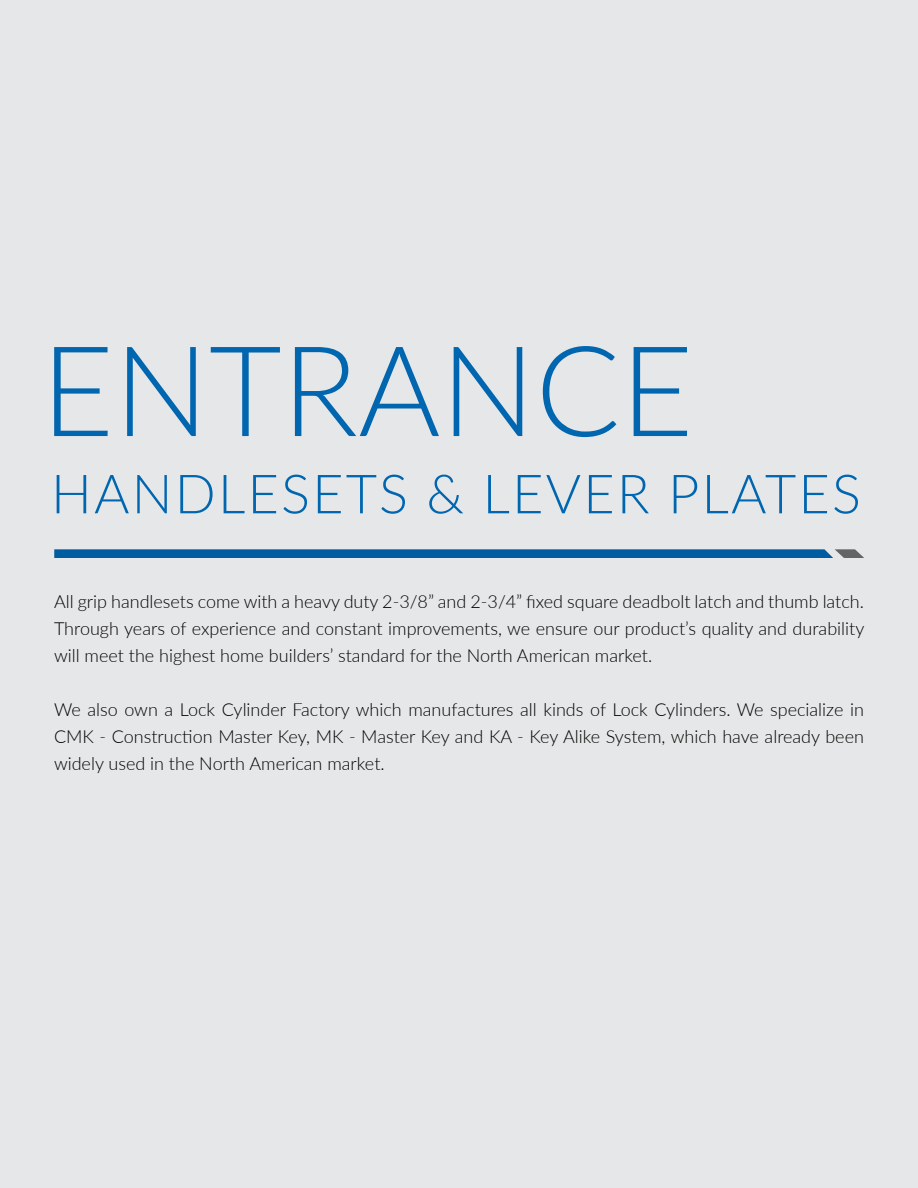
<style>
.page{position:relative;width:918px;height:1188px;background:#e6e7e8}
.page>*{position:absolute;margin:0;border:0;box-sizing:border-box;transform-origin:0 0}
.t1{font:300 125.7px "Lato";color:#0066b0}
.t2{font:300 54.15px "Lato";letter-spacing:.04em;color:#0066b0}
.t3{font:300 18px/27px "Lato";color:#000;text-align:justify}
</style>
<div class="page">
<svg style="left:54px;top:549px;width:810px;height:9px;background:#0f63a2"></svg>
<h1 class="t1" style="left:41px;top:303px;width:654px">ENTRANCE</h1>
<h2 class="t2" style="left:51px;top:456px;width:811px">HANDLESETS &amp; LEVER PLATES</h2>
<p class="t3" style="left:54px;top:588px;width:812px">All grip handlesets come with a heavy duty 2-3/8” and 2-3/4” fixed square deadbolt latch and thumb latch.<br>Through years of experience and constant improvements, we ensure our product’s quality and durability will meet the highest home builders’ standard for the North American market.</p>
<p class="t3" style="left:54px;top:696px;width:811px">We also own a Lock Cylinder Factory which manufactures all kinds of Lock Cylinders. We specialize in CMK - Construction Master Key, MK - Master Key and KA - Key Alike System, which have already been widely used in the North American market.</p>
</div>
